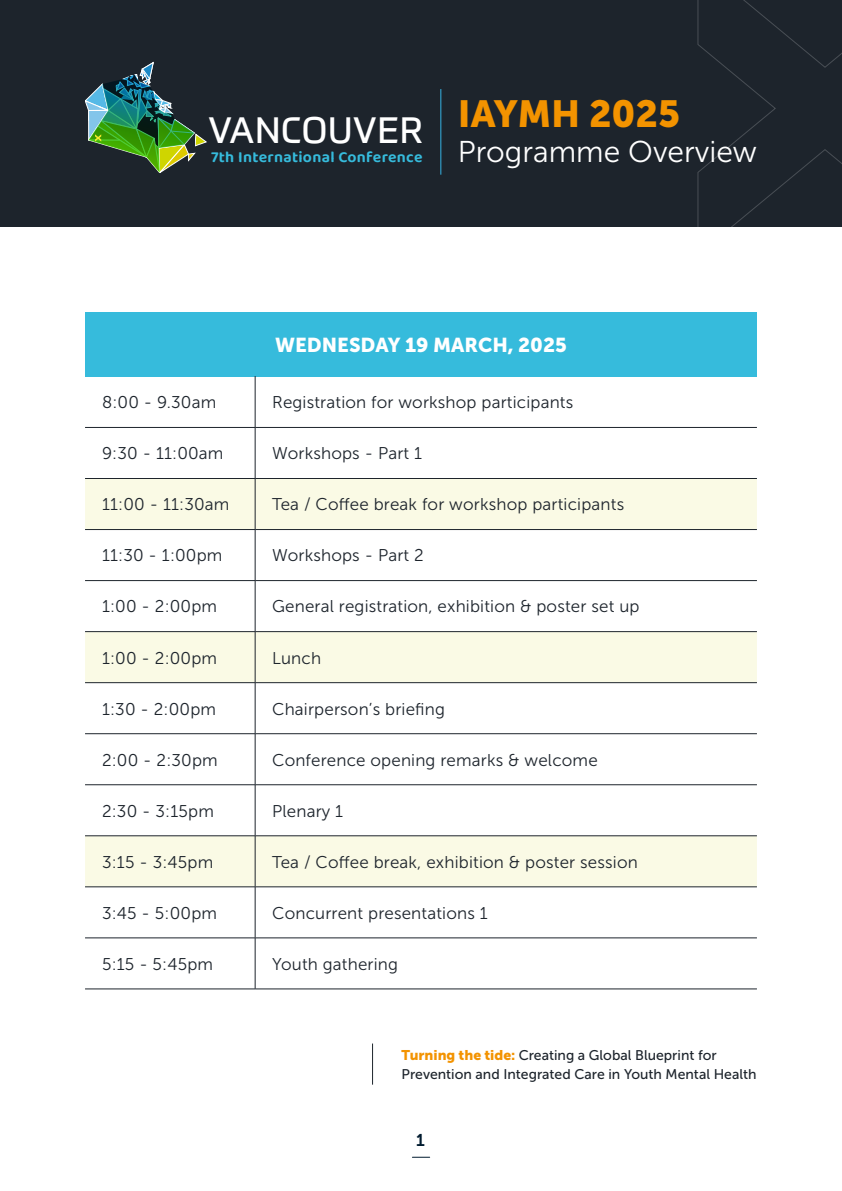
<style>
.page{position:relative;width:842px;height:1191px;background:#fff}
.page>*{position:absolute;margin:0;border:0;box-sizing:border-box;transform-origin:0 0}
.t1{font:37.5px "Museo Sans 900";color:#f39300}
.t2{font:36.1px "Prometo";letter-spacing:.02em;color:#fff}
.t3{font:30px "Museo Sans 300";color:#fff}
.t4{font:20px "Museo Sans 900";color:#fff}
.t5{font:17px "Museo Sans 300";letter-spacing:.01em;color:#1d242c}
.t6{font:17px "Museo Sans 700";color:#001b2f}
.t7{font:15.8px "Baloo Paaji 2";letter-spacing:.02em;color:#36bbdc}
.t8{font:14px/19px "Museo Sans 500";color:#1d242c}
.s1{font-family:"Museo Sans 900";color:#f39300}
</style>
<div class="page">
<svg style="left:412px;top:1157px;width:18px;height:1px"></svg>
<div style="left:0;top:0;width:842px;height:227px;background:#1d242c"></div>
<hr style="left:372px;top:1043px;width:1px;height:41px;background:#1d242c">
<img style="left:85px;top:62px;width:121px;height:111px">
<hr style="left:441px;top:89px;width:1px;height:86px;background:#36b3e5">
<svg style="left:697px;top:0;width:145px;height:227px"></svg>
<div style="left:85px;top:312px;width:672px;height:64px;background:#36bbdc"></div>
<svg style="left:85px;top:479px;width:672px;height:407px"></svg>
<hr style="left:255px;top:376px;width:1px;height:51px;background:#1d242c">
<hr style="left:85px;top:427px;width:170px;height:1px;background:#1d242c">
<hr style="left:255px;top:427px;width:502px;height:1px;background:#1d242c">
<hr style="left:255px;top:427px;width:1px;height:51px;background:#1d242c">
<hr style="left:85px;top:478px;width:170px;height:1px;background:#1d242c">
<hr style="left:255px;top:478px;width:502px;height:1px;background:#1d242c">
<hr style="left:255px;top:478px;width:1px;height:51px;background:#1d242c">
<hr style="left:85px;top:529px;width:170px;height:1px;background:#1d242c">
<hr style="left:255px;top:529px;width:502px;height:1px;background:#1d242c">
<hr style="left:255px;top:530px;width:1px;height:50px;background:#1d242c">
<hr style="left:85px;top:580px;width:170px;height:1px;background:#1d242c">
<hr style="left:255px;top:580px;width:502px;height:1px;background:#1d242c">
<hr style="left:255px;top:581px;width:1px;height:50px;background:#1d242c">
<hr style="left:85px;top:631px;width:170px;height:1px;background:#1d242c">
<hr style="left:255px;top:631px;width:502px;height:1px;background:#1d242c">
<hr style="left:255px;top:632px;width:1px;height:50px;background:#1d242c">
<hr style="left:85px;top:682px;width:170px;height:1px;background:#1d242c">
<hr style="left:255px;top:682px;width:502px;height:1px;background:#1d242c">
<hr style="left:255px;top:683px;width:1px;height:50px;background:#1d242c">
<hr style="left:85px;top:733px;width:170px;height:1px;background:#1d242c">
<hr style="left:255px;top:733px;width:502px;height:1px;background:#1d242c">
<hr style="left:255px;top:734px;width:1px;height:50px;background:#1d242c">
<hr style="left:85px;top:784px;width:170px;height:1px;background:#1d242c">
<hr style="left:255px;top:784px;width:502px;height:1px;background:#1d242c">
<hr style="left:255px;top:785px;width:1px;height:50px;background:#1d242c">
<hr style="left:85px;top:835px;width:170px;height:1px;background:#1d242c">
<hr style="left:255px;top:835px;width:502px;height:1px;background:#1d242c">
<hr style="left:255px;top:836px;width:1px;height:50px;background:#1d242c">
<hr style="left:85px;top:886px;width:170px;height:1px;background:#1d242c">
<hr style="left:255px;top:886px;width:502px;height:1px;background:#1d242c">
<hr style="left:255px;top:887px;width:1px;height:50px;background:#1d242c">
<hr style="left:85px;top:937px;width:170px;height:1px;background:#1d242c">
<hr style="left:255px;top:937px;width:502px;height:1px;background:#1d242c">
<hr style="left:255px;top:938px;width:1px;height:50px;background:#1d242c">
<hr style="left:85px;top:988px;width:170px;height:1px;background:#1d242c">
<hr style="left:255px;top:988px;width:502px;height:1px;background:#1d242c">
<h2 class="t2" style="left:209px;top:108px;width:216px">VANCOUVER</h2>
<p class="t7" style="left:211px;top:147px;width:213px">7th International Conference</p>
<h1 class="t1" style="left:458px;top:93px;width:224px">IAYMH 2025</h1>
<h3 class="t3" style="left:458px;top:136px;width:301px">Programme Overview</h3>
<p class="t4" style="left:275px;top:333px;width:293px">WEDNESDAY 19 MARCH, 2025</p>
<p class="t5" style="left:102px;top:393px;width:116px">8:00 - 9.30am</p>
<p class="t5" style="left:272px;top:393px;width:303px">Registration for workshop participants</p>
<p class="t5" style="left:102px;top:444px;width:123px">9:30 - 11:00am</p>
<p class="t5" style="left:272px;top:444px;width:151px">Workshops - Part 1</p>
<p class="t5" style="left:102px;top:495px;width:129px">11:00 - 11:30am</p>
<p class="t5" style="left:272px;top:495px;width:354px">Tea / Coffee break for workshop participants</p>
<p class="t5" style="left:102px;top:546px;width:122px">11:30 - 1:00pm</p>
<p class="t5" style="left:272px;top:546px;width:153px">Workshops - Part 2</p>
<p class="t5" style="left:102px;top:597px;width:117px">1:00 - 2:00pm</p>
<p class="t5" style="left:272px;top:597px;width:369px">General registration, exhibition &amp; poster set up</p>
<p class="t5" style="left:102px;top:648px;width:117px">1:00 - 2:00pm</p>
<p class="t5" style="left:272px;top:648px;width:50px">Lunch</p>
<p class="t5" style="left:102px;top:699px;width:116px">1:30 - 2:00pm</p>
<p class="t5" style="left:272px;top:699px;width:174px">Chairperson’s briefing</p>
<p class="t5" style="left:102px;top:750px;width:117px">2:00 - 2:30pm</p>
<p class="t5" style="left:272px;top:750px;width:327px">Conference opening remarks &amp; welcome</p>
<p class="t5" style="left:102px;top:801px;width:113px">2:30 - 3:15pm</p>
<p class="t5" style="left:272px;top:801px;width:73px">Plenary 1</p>
<p class="t5" style="left:102px;top:852px;width:113px">3:15 - 3:45pm</p>
<p class="t5" style="left:272px;top:852px;width:367px">Tea / Coffee break, exhibition &amp; poster session</p>
<p class="t5" style="left:102px;top:903px;width:117px">3:45 - 5:00pm</p>
<p class="t5" style="left:272px;top:903px;width:217px">Concurrent presentations 1</p>
<p class="t5" style="left:102px;top:954px;width:113px">5:15 - 5:45pm</p>
<p class="t5" style="left:272px;top:954px;width:127px">Youth gathering</p>
<p class="t8" style="left:402px;top:1045px;width:356px"><span class="s1">Turning the tide:</span> Creating a Global Blueprint for<br>Prevention and Integrated Care in Youth Mental Health</p>
<p class="t6" style="left:416px;top:1130px;width:10px">1</p>
</div>
